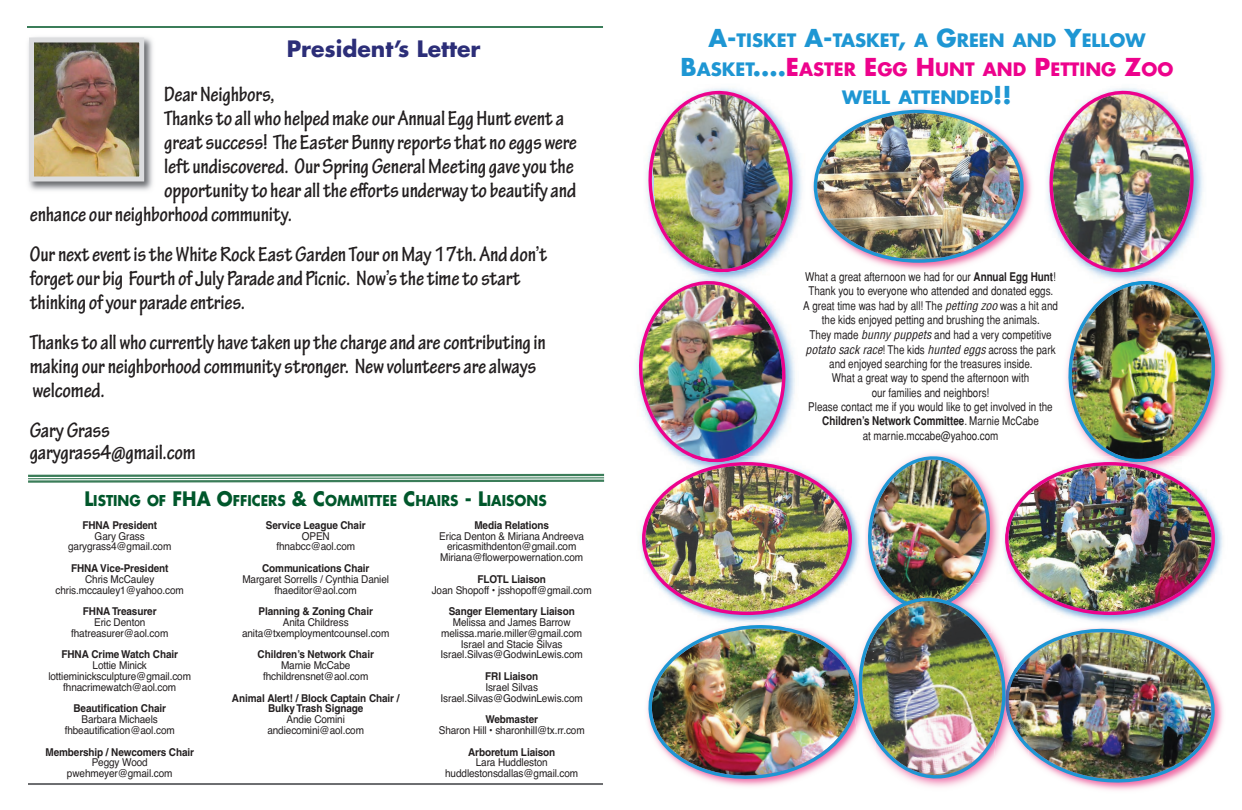
<style>
.page{position:relative;width:1242px;height:810px;background:#fff}
.page>*{position:absolute;margin:0;border:0;box-sizing:border-box;transform-origin:0 0}
.t1{font:700 condensed 22px/24px "Tekton Pro";letter-spacing:-.01em;color:#231f20}
.t2{font:700 22px "Futura";color:#2c2e78}
.t3{font:700 18px/28.5px "Futura";color:#1e96d3;text-align:center}
.t4{font:700 14.6px "Futura";color:#00572b;scale:.93 1}
.t5{font:condensed 12px/14.5px "Helvetica";color:#231f20;text-align:center}
.t6{font:10.8px/10.8px "Helvetica";letter-spacing:-.01em;color:#231f20;text-align:center;scale:.93 1}
.t7{font:700 10.8px/10.8px "Helvetica";letter-spacing:-.01em;color:#231f20;text-align:center;scale:.93 1}
.s1{font-size:19.4px}
.s2{font-size:24px}
.s3{font-size:24px;color:#ed028c}
.s4{color:#ed028c}
.s5{font-weight:700}
.s6{font-style:italic}
</style>
<div class="page">
<img style="left:28px;top:37px;width:125px;height:154px">
<img style="left:35px;top:44px;width:103px;height:132px">
<div style="left:29px;top:38px;width:115px;height:144px;border:5px solid #dcdddf"></div>
<hr style="left:27px;top:26px;width:576px;height:2px;background:#3b7d59">
<hr style="left:28px;top:783px;width:575px;height:2px;background:#6c6d70">
<svg style="left:28px;top:473px;width:577px;height:10px"></svg>
<img style="left:1220px;top:337px;width:6px;height:68px">
<img style="left:1095px;top:695px;width:128px;height:96px">
<img style="left:636px;top:89px;width:584px;height:699px">
<h1 class="t2" style="left:287px;top:39px;width:195px">President’s Letter</h1>
<h1 class="t1" style="left:164px;top:85px;width:112px">Dear Neighbors,</h1>
<h1 class="t1" style="left:164px;top:109px;width:402px">Thanks to all who helped make our Annual Egg Hunt event a</h1>
<h1 class="t1" style="left:164px;top:133px;width:414px">great success! The Easter Bunny reports that no eggs were</h1>
<h1 class="t1" style="left:164px;top:157px;width:411px">left undiscovered. Our Spring General Meeting gave you the</h1>
<h1 class="t1" style="left:164px;top:181px;width:414px">opportunity to hear all the efforts underway to beautify and</h1>
<h1 class="t1" style="left:30px;top:205px;width:264px">enhance our neighborhood community.</h1>
<h1 class="t1" style="left:30px;top:245px;width:519px">Our next event is the White Rock East Garden Tour on May 17th. And don’t forget our big Fourth of July Parade and Picnic. Now’s the time to start thinking of your parade entries.</h1>
<h1 class="t1" style="left:30px;top:333px;width:518px">Thanks to all who currently have taken up the charge and are contributing in making our neighborhood community stronger. New volunteers are always welcomed.</h1>
<h1 class="t1" style="left:30px;top:422px;width:168px;line-height:22px">Gary Grass garygrass4@gmail.com</h1>
<h3 class="t4" style="left:84px;top:494px;width:499px"><span class="s1">L</span>ISTING OF <span class="s1">FHA O</span>FFICERS <span class="s1">&amp; C</span>OMMITTEE <span class="s1">C</span>HAIRS <span class="s1">- L</span>IAISONS</h3>
<p class="t7" style="left:82px;top:521px;width:82px">FHNA President</p>
<p class="t6" style="left:68px;top:530px;width:113px">Gary Grass garygrass4@gmail.com</p>
<p class="t7" style="left:71px;top:564px;width:106px">FHNA Vice-President</p>
<p class="t6" style="left:56px;top:574px;width:139px">Chris McCauley chris.mccauley1@yahoo.com</p>
<p class="t7" style="left:83px;top:607px;width:81px">FHNA Treasurer</p>
<p class="t6" style="left:71px;top:617px;width:106px">Eric Denton fhatreasurer@aol.com</p>
<p class="t7" style="left:61px;top:650px;width:127px">FHNA Crime Watch Chair</p>
<p class="t6" style="left:48px;top:660px;width:155px">Lottie Minick lottieminicksculpture@gmail.com fhnacrimewatch@aol.com</p>
<p class="t7" style="left:73px;top:704px;width:101px">Beautification Chair</p>
<p class="t6" style="left:65px;top:714px;width:120px">Barbara Michaels fhbeautification@aol.com</p>
<p class="t7" style="left:45px;top:747px;width:161px">Membership / Newcomers Chair</p>
<p class="t6" style="left:67px;top:757px;width:115px">Peggy Wood pwehmeyer@gmail.com</p>
<p class="t7" style="left:266px;top:521px;width:109px">Service League Chair</p>
<p class="t6" style="left:276px;top:530px;width:86px">OPEN fhnabcc@aol.com</p>
<p class="t7" style="left:262px;top:564px;width:117px">Communications Chair</p>
<p class="t6" style="left:242px;top:574px;width:159px">Margaret Sorrells / Cynthia Daniel fhaeditor@aol.com</p>
<p class="t7" style="left:259px;top:607px;width:125px">Planning &amp; Zoning Chair</p>
<p class="t6" style="left:242px;top:617px;width:160px">Anita Childress anita@txemploymentcounsel.com</p>
<p class="t7" style="left:258px;top:650px;width:127px">Children’s Network Chair</p>
<p class="t6" style="left:263px;top:660px;width:115px">Marnie McCabe fhchildrensnet@aol.com</p>
<p class="t7" style="left:232px;top:693px;width:182px">Animal Alert! / Block Captain Chair /<br>Bulky Trash Signage</p>
<p class="t6" style="left:267px;top:714px;width:105px">Andie Comini andiecomini@aol.com</p>
<p class="t7" style="left:474px;top:521px;width:82px">Media Relations</p>
<p class="t6" style="left:439px;top:530px;width:157px">Erica Denton &amp; Miriana Andreeva ericasmithdenton@gmail.com<br>Miriana@flowerpowernation.com</p>
<p class="t7" style="left:478px;top:575px;width:75px">FLOTL Liaison</p>
<p class="t6" style="left:432px;top:584px;width:174px">Joan Shopoff • jsshopoff@gmail.com</p>
<p class="t7" style="left:449px;top:607px;width:137px">Sanger Elementary Liaison</p>
<p class="t6" style="left:441px;top:617px;width:155px">Melissa and James Barrow melissa.marie.miller@gmail.com<br>Israel and Stacie Silvas<br>Israel.Silvas@GodwinLewis.com</p>
<p class="t7" style="left:485px;top:672px;width:58px">FRI Liaison</p>
<p class="t6" style="left:441px;top:682px;width:155px">Israel Silvas<br>Israel.Silvas@GodwinLewis.com</p>
<p class="t7" style="left:485px;top:715px;width:58px">Webmaster</p>
<p class="t6" style="left:439px;top:725px;width:158px">Sharon Hill • sharonhill@tx.rr.com</p>
<p class="t7" style="left:468px;top:747px;width:95px">Arboretum Liaison</p>
<p class="t6" style="left:445px;top:757px;width:145px">Lara Huddleston huddlestonsdallas@gmail.com</p>
<h2 class="t3" style="left:680px;top:27px;width:495px"><span class="s2">A-</span>TISKET <span class="s2">A-</span>TASKET<span class="s2">,</span> A <span class="s2">G</span>REEN AND <span class="s2">Y</span>ELLOW<br><span class="s2">B</span>ASKET<span class="s2">....</span><span class="s3">E</span><span class="s4">ASTER</span> <span class="s3">E</span><span class="s4">GG</span> <span class="s3">H</span><span class="s4">UNT AND</span> <span class="s3">P</span><span class="s4">ETTING</span> <span class="s3">Z</span><span class="s4">OO<br></span>WELL ATTENDED<span class="s2">!!</span></h2>
<p class="t5" style="left:803px;top:269px;width:256px">What a great afternoon we had for our <span class="s5">Annual Egg Hunt</span>!<br>Thank you to everyone who attended and donated eggs.<br>A great time was had by all! The <span class="s6">petting zoo</span> was a hit and the kids enjoyed petting and brushing the animals.<br>They made <span class="s6">bunny puppets</span> and had a very competitive <span class="s6">potato sack race</span>! The kids <span class="s6">hunted eggs</span> across the park and enjoyed searching for the treasures inside.<br>What a great way to spend the afternoon with<br>our families and neighbors!<br>Please contact me if you would like to get involved in the <span class="s5">Children’s Network Committee</span>. Marnie McCabe<br>at marnie.mccabe@yahoo.com</p>
</div>
